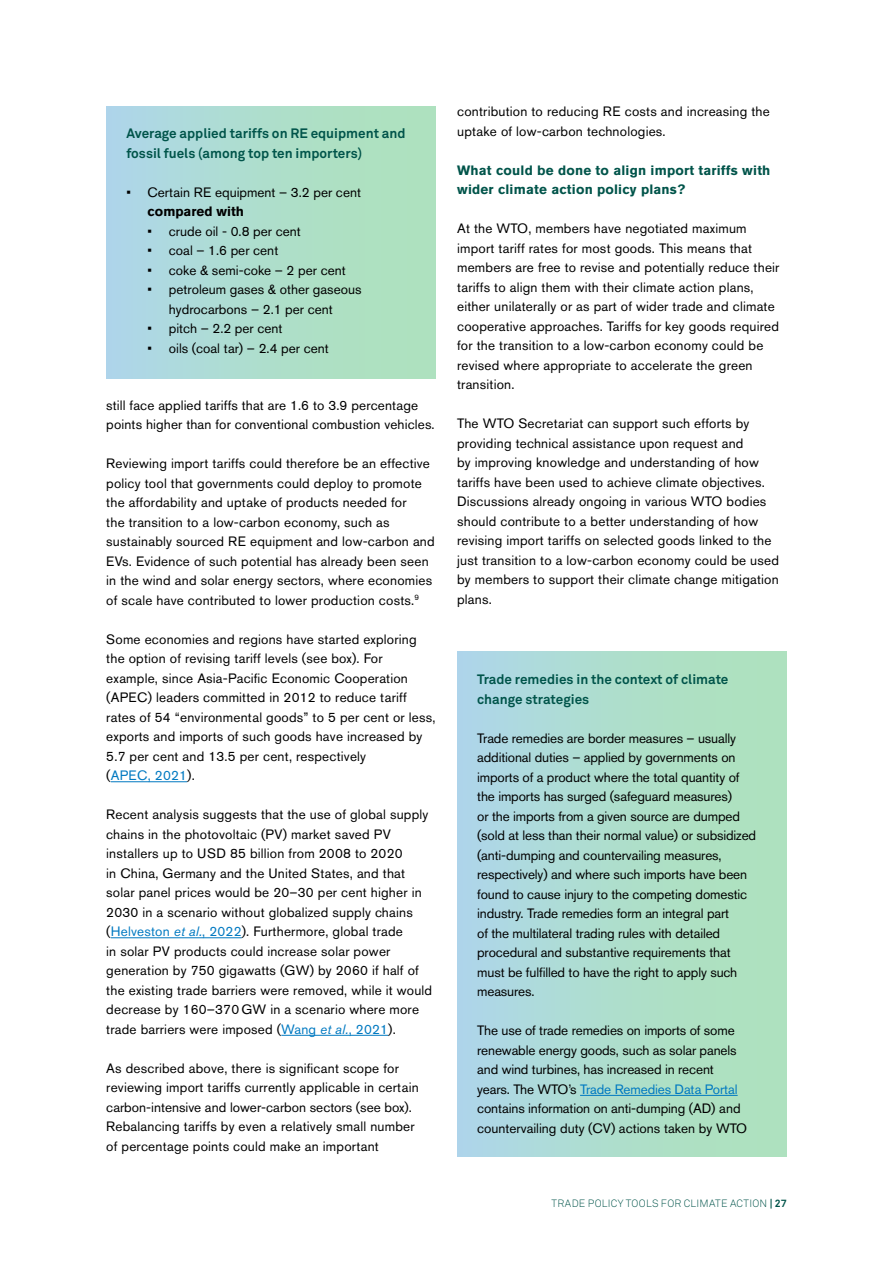
<style>
.page{position:relative;width:893px;height:1263px;background:#fff}
.page>*{position:absolute;margin:0;border:0;box-sizing:border-box;transform-origin:0 0}
.t1{font:13.5px/19.5px "Akzidenz Grotesk BE";letter-spacing:.015em;color:#000}
.t2{font:13.5px/19.5px "Akzidenz Grotesk BE";letter-spacing:-.01em;color:#000}
.t3{font:700 13.5px/19.5px "Akkurat Pro";color:#00544a}
.t4{font:700 13.5px/19.5px "Akzidenz Grotesk BE";letter-spacing:.015em;color:#00544a}
.t5{font:700 13.5px "Akzidenz Grotesk BE";color:#000}
.t6{font:300 10.5px "Akkurat Pro";letter-spacing:.025em;color:#00544a}
.s1{color:#0079c1}
.s2{font-style:italic;color:#0079c1}
.s3{font-weight:700}
</style>
<div class="page">
<hr style="left:111px;top:781px;width:76px;height:1px;background:#0079c1">
<hr style="left:111px;top:937px;width:131px;height:1px;background:#0079c1">
<hr style="left:281px;top:1035px;width:107px;height:1px;background:#0079c1">
<div style="left:106px;top:106px;width:330px;height:272px;background:linear-gradient(to right,#aed7e6,#aee3b8)"></div>
<div style="left:457px;top:651px;width:330px;height:506px;background:linear-gradient(to right,#aed7e6,#aee3b8)"></div>
<hr style="left:580px;top:1095px;width:158px;height:1px;background:#0079c1">
<p class="t3" style="left:126px;top:123px;width:281px">Average applied tariffs on RE equipment and fossil fuels (among top ten importers)</p>
<p class="t1" style="left:126px;top:182px;width:236px">• Certain RE equipment – 3.2 per cent</p>
<p class="t5" style="left:148px;top:204px;width:98px">compared with</p>
<p class="t1" style="left:148px;top:221px;width:155px">• crude oil - 0.8 per cent</p>
<p class="t1" style="left:148px;top:241px;width:132px">• coal – 1.6 per cent</p>
<p class="t1" style="left:148px;top:260px;width:200px">• coke &amp; semi-coke – 2 per cent</p>
<p class="t1" style="left:148px;top:280px;width:215px;text-align:center">• petroleum gases &amp; other gaseous hydrocarbons – 2.1 per cent</p>
<p class="t1" style="left:148px;top:319px;width:136px">• pitch – 2.2 per cent</p>
<p class="t1" style="left:148px;top:338px;width:183px">• oils (coal tar) – 2.4 per cent</p>
<p class="t1" style="left:106px;top:395px;width:330px">still face applied tariffs that are 1.6 to 3.9 percentage points higher than for conventional combustion vehicles.</p>
<p class="t1" style="left:106px;top:454px;width:330px">Reviewing import tariffs could therefore be an effective policy tool that governments could deploy to promote the affordability and uptake of products needed for<br>the transition to a low-carbon economy, such as sustainably sourced RE equipment and low-carbon and EVs. Evidence of such potential has already been seen in the wind and solar energy sectors, where economies of scale have contributed to lower production costs.<sup>9</sup></p>
<p class="t1" style="left:106px;top:629px;width:331px">Some economies and regions have started exploring the option of revising tariff levels (see box). For example, since Asia-Pacific Economic Cooperation (APEC) leaders committed in 2012 to reduce tariff rates of 54 “environmental goods” to 5 per cent or less, exports and imports of such goods have increased by 5.7 per cent and 13.5 per cent, respectively<br>(<span class="s1">APEC, 2021</span>).</p>
<p class="t1" style="left:106px;top:805px;width:327px">Recent analysis suggests that the use of global supply chains in the photovoltaic (PV) market saved PV installers up to USD 85 billion from 2008 to 2020<br>in China, Germany and the United States, and that solar panel prices would be 20–30 per cent higher in 2030 in a scenario without globalized supply chains (<span class="s1">Helveston</span> <span class="s2">et al.</span><span class="s1">, 2022</span>). Furthermore, global trade<br>in solar PV products could increase solar power generation by 750 gigawatts (GW) by 2060 if half of the existing trade barriers were removed, while it would decrease by 160–370 GW in a scenario where more trade barriers were imposed (<span class="s1">Wang</span> <span class="s2">et al.</span><span class="s1">, 2021</span>).</p>
<p class="t1" style="left:106px;top:1058px;width:314px">As described above, there is significant scope for reviewing import tariffs currently applicable in certain carbon-intensive and lower-carbon sectors (see box).<br>Rebalancing tariffs by even a relatively small number of percentage points could make an important</p>
<p class="t1" style="left:457px;top:102px;width:314px">contribution to reducing RE costs and increasing the uptake of low‑carbon technologies.</p>
<p class="t4" style="left:457px;top:160px;width:315px">What could be done to align import tariffs with wider climate action policy plans?</p>
<p class="t1" style="left:457px;top:219px;width:324px">At the WTO, members have negotiated maximum import tariff rates for most goods. This means that members are free to revise and potentially reduce their tariffs to align them with their climate action plans, either unilaterally or as part of wider trade and climate cooperative approaches. Tariffs for key goods required for the transition to a low-carbon economy could be revised where appropriate to accelerate the green transition.</p>
<p class="t1" style="left:457px;top:414px;width:323px">The WTO Secretariat can support such efforts by providing technical assistance upon request and<br>by improving knowledge and understanding of how tariffs have been used to achieve climate objectives.<br>Discussions already ongoing in various WTO bodies should contribute to a better understanding of how revising import tariffs on selected goods linked to the just transition to a low-carbon economy could be used by members to support their climate change mitigation plans.</p>
<p class="t3" style="left:477px;top:670px;width:253px">Trade remedies in the context of climate change strategies</p>
<p class="t2" style="left:477px;top:728px;width:281px">Trade remedies are border measures – usually additional duties – applied by governments on imports of a product where the total quantity of the imports has surged (safeguard measures)<br>or the imports from a given source are dumped (sold at less than their normal value) or subsidized (anti-dumping and countervailing measures, respectively) and where such imports have been found to cause injury to the competing domestic industry. Trade remedies form an integral part<br>of the multilateral trading rules with detailed procedural and substantive requirements that must be fulfilled to have the right to apply such measures.</p>
<p class="t2" style="left:477px;top:1021px;width:272px">The use of trade remedies on imports of some renewable energy goods, such as solar panels and wind turbines, has increased in recent years. The WTO’s <span class="s1">Trade Remedies Data Portal </span>contains information on anti‑dumping (AD) and countervailing duty (CV) actions taken by WTO</p>
<p class="t6" style="left:551px;top:1197px;width:237px">TRADE POLICY TOOLS FOR CLIMATE ACTION <span class="s3">| 27</span></p>
</div>
